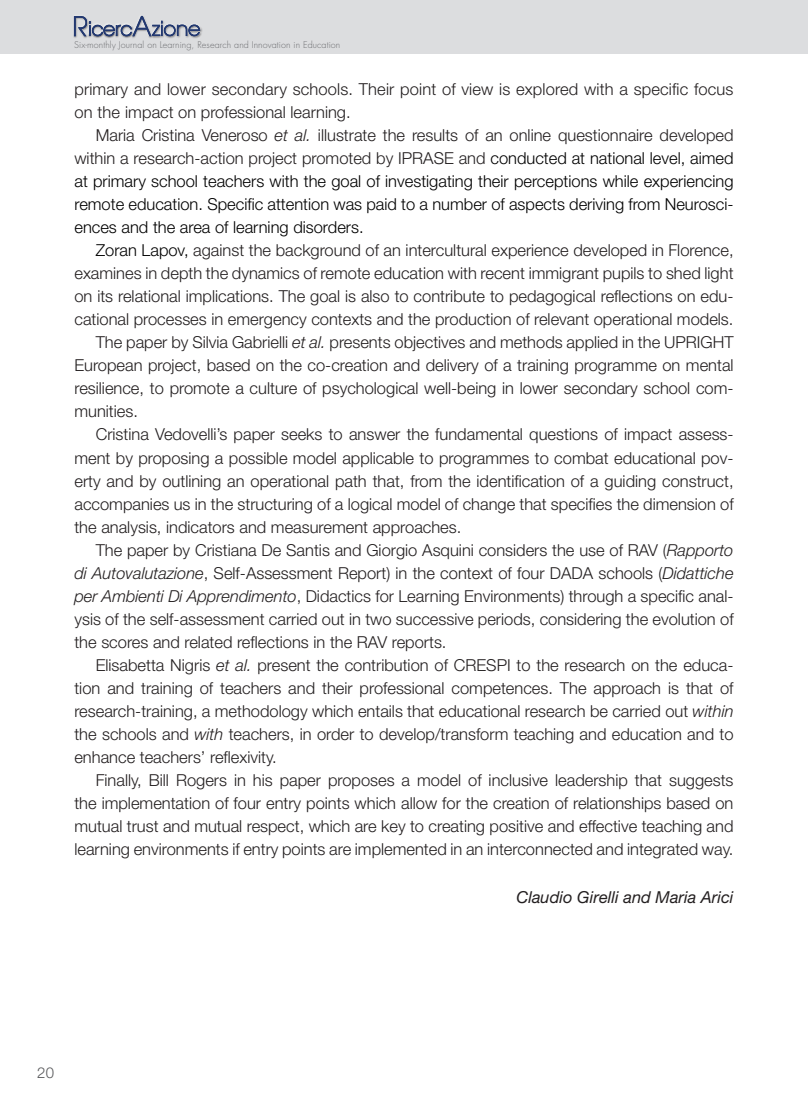
<style>
.page{position:relative;width:808px;height:1106px;background:#fff}
.page>*{position:absolute;margin:0;border:0;box-sizing:border-box;transform-origin:0 0}
.t1{font:300 16.5px/23.1px "Helvetica Neue LT";color:#231f20}
.t2{font:300 16.5px/23.1px "Helvetica Neue LT";color:#000;text-align:justify}
.t3{font:italic 16.5px "Helvetica Neue LT";color:#231f20}
.t4{font:300 15px "Helvetica Neue CE";color:#57585a}
.t5{font:300 9px "Futura";letter-spacing:.01em;color:#6c6d70}
.s1{color:#231f20}
.s2{font-style:italic;color:#231f20}
.s3{color:#000}
.s4{font-style:italic}
</style>
<div class="page">
<div style="left:0;top:0;width:808px;height:54px;background:#dcdddf"></div>
<div style="left:72px;top:15px;width:18px;height:24px;background:#231f20;opacity:.3"></div>
<div style="left:87px;top:20px;width:48px;height:19px;background:#231f20;opacity:.5"></div>
<div style="left:130px;top:14px;width:20px;height:23px;background:#dcdddf"></div>
<div style="left:131px;top:15px;width:23px;height:24px;background:#231f20;opacity:.3"></div>
<div style="left:150px;top:20px;width:53px;height:19px;background:#231f20;opacity:.3"></div>
<svg style="left:74px;top:16px;width:126px;height:20px"></svg>
<p class="t5" style="left:74px;top:39px;width:268px">Six-monthly Journal on Learning, Research and Innovation in Education</p>
<p class="t1" style="left:74px;top:77px;width:660px">primary and lower secondary schools. Their point of view is explored with a specific focus on the impact on professional learning.</p>
<p class="t2" style="left:74px;top:123px;width:661px;text-indent:21px"><span class="s1">Maria Cristina Veneroso</span> <span class="s2">et al.</span> <span class="s1">illustrate the results of an online questionnaire developed within a research-action project promoted by IPRASE and</span> conducted at national level, aimed at primary school teachers with the goal of investigating their perceptions while experiencing remote education. Specific attention was paid to a number of aspects deriving from Neurosci&shy;ences and the area of learning disorders.</p>
<p class="t1" style="left:96px;top:238px;width:639px"><span class="s3">Zoran Lapov,</span> against the background of an intercultural experience developed in Florence,</p>
<p class="t1" style="left:74px;top:261px;width:661px">examines in depth the dynamics of remote education with recent immigrant pupils to shed light</p>
<p class="t1" style="left:74px;top:284px;width:660px">on its relational implications. The goal is also to contribute to pedagogical reflections on edu-</p>
<p class="t1" style="left:74px;top:307px;width:660px">cational processes in emergency contexts and the production of relevant operational models.</p>
<p class="t1" style="left:96px;top:330px;width:639px">The paper by Silvia Gabrielli <span class="s4">et al.</span> presents objectives and methods applied in the UPRIGHT</p>
<p class="t1" style="left:74px;top:353px;width:661px">European project, based on the co-creation and delivery of a training programme on mental</p>
<p class="t1" style="left:74px;top:376px;width:661px">resilience, to promote a culture of psychological well-being in lower secondary school com-</p>
<p class="t1" style="left:74px;top:400px;width:65px">munities.</p>
<p class="t1" style="left:96px;top:423px;width:639px">Cristina Vedovelli’s paper seeks to answer the fundamental questions of impact assess-</p>
<p class="t1" style="left:74px;top:446px;width:660px">ment by proposing a possible model applicable to programmes to combat educational pov-</p>
<p class="t1" style="left:74px;top:469px;width:661px">erty and by outlining an operational path that, from the identification of a guiding construct,</p>
<p class="t1" style="left:74px;top:492px;width:661px">accompanies us in the structuring of a logical model of change that specifies the dimension of</p>
<p class="t1" style="left:74px;top:515px;width:388px">the analysis, indicators and measurement approaches.</p>
<p class="t1" style="left:96px;top:538px;width:639px">The paper by Cristiana De Santis and Giorgio Asquini considers the use of RAV (<span class="s4">Rapporto</span></p>
<p class="t1" style="left:74px;top:561px;width:661px"><span class="s4">di Autovalutazione</span>, Self-Assessment Report) in the context of four DADA schools (<span class="s4">Didattiche</span></p>
<p class="t1" style="left:74px;top:584px;width:661px"><span class="s4">per Ambienti Di Apprendimento</span>, Didactics for Learning Environments) through a specific anal-</p>
<p class="t1" style="left:74px;top:607px;width:661px">ysis of the self-assessment carried out in two successive periods, considering the evolution of</p>
<p class="t1" style="left:74px;top:630px;width:374px">the scores and related reflections in the RAV reports.</p>
<p class="t1" style="left:96px;top:653px;width:639px">Elisabetta Nigris <span class="s4">et al.</span> present the contribution of CRESPI to the research on the educa-</p>
<p class="t1" style="left:74px;top:676px;width:661px">tion and training of teachers and their professional competences. The approach is that of</p>
<p class="t1" style="left:74px;top:699px;width:661px">research-training, a methodology which entails that educational research be carried out <span class="s4">within</span></p>
<p class="t1" style="left:74px;top:722px;width:661px">the schools and <span class="s4">with</span> teachers, in order to develop/transform teaching and education and to</p>
<p class="t1" style="left:74px;top:745px;width:204px">enhance teachers’ reflexivity.</p>
<p class="t1" style="left:96px;top:768px;width:639px">Finally, Bill Rogers in his paper proposes a model of inclusive leadership that suggests</p>
<p class="t1" style="left:74px;top:791px;width:660px">the implementation of four entry points which allow for the creation of relationships based on</p>
<p class="t1" style="left:74px;top:814px;width:661px">mutual trust and mutual respect, which are key to creating positive and effective teaching and</p>
<p class="t1" style="left:74px;top:837px;width:660px">learning environments if entry points are implemented in an interconnected and integrated way.</p>
<p class="t3" style="left:516px;top:887px;width:219px">Claudio Girelli and Maria Arici</p>
<p class="t4" style="left:37px;top:1063px;width:18px">20</p>
</div>
